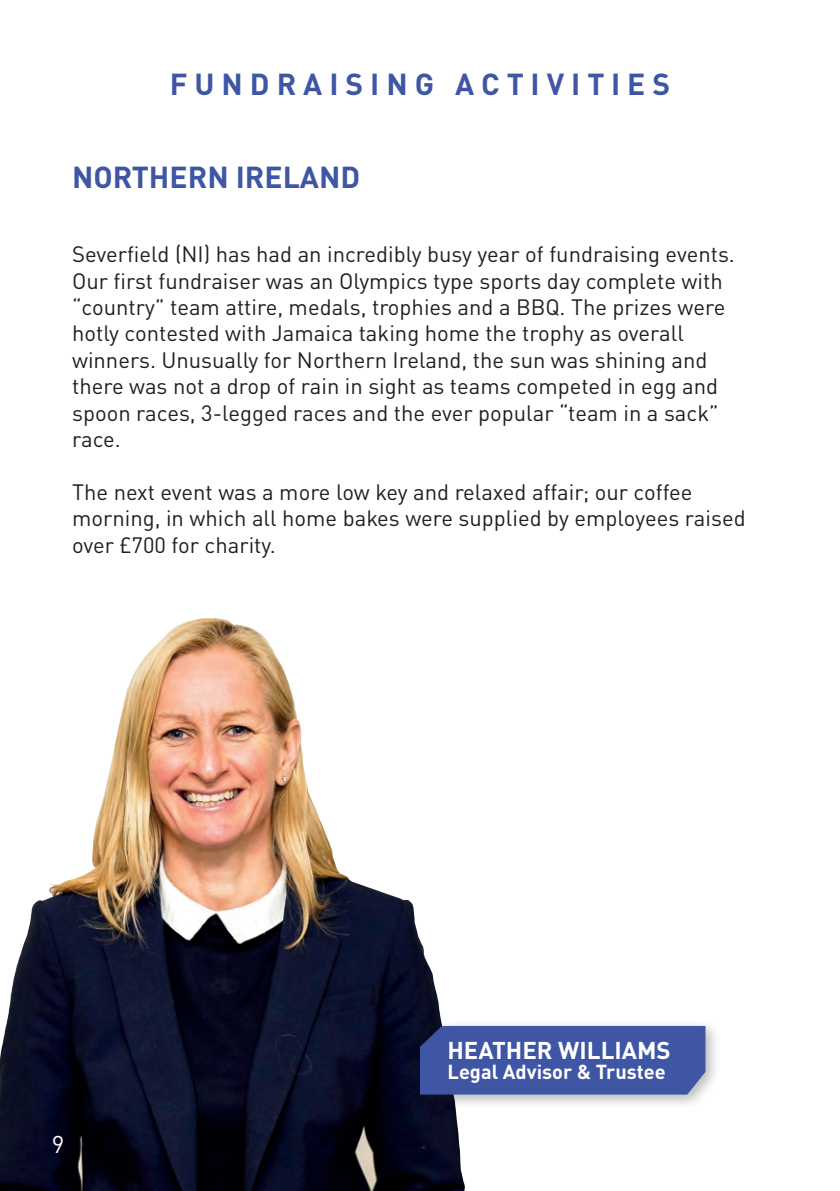
<style>
.page{position:relative;width:840px;height:1191px;background:#fff}
.page>*{position:absolute;margin:0;border:0;box-sizing:border-box;transform-origin:0 0}
.t1{font:700 30px "DINOT";color:#3f56a5}
.t2{font:700 24px "DINOT";color:#fff}
.t3{font:24px "DINOT";color:#fff}
.t4{font:22px/26.4px "DINOT";color:#231f20}
.t5{font:700 20px "DINOT";color:#fff}
</style>
<div class="page">
<img style="left:0;top:619px;width:464px;height:572px">
<div style="left:413px;top:1019px;width:307px;height:90px;background:#231f20;opacity:.3"></div>
<div style="left:420px;top:1026px;width:285px;height:68px;background:#3f56a5"></div>
<p class="t1" style="left:170px;top:61px;width:501px">F U N D R A I S I N G A C T I V I T I E S</p>
<p class="t1" style="left:72px;top:154px;width:289px">NORTHERN IRELAND</p>
<p class="t4" style="left:72px;top:239px;width:664px">Severfield (NI) has had an incredibly busy year of fundraising events.<br>Our first fundraiser was an Olympics type sports day complete with “country” team attire, medals, trophies and a BBQ. The prizes were hotly contested with Jamaica taking home the trophy as overall winners. Unusually for Northern Ireland, the sun was shining and there was not a drop of rain in sight as teams competed in egg and spoon races, 3-legged races and the ever popular “team in a sack” race.</p>
<p class="t4" style="left:72px;top:477px;width:674px">The next event was a more low key and relaxed affair; our coffee morning, in which all home bakes were supplied by employees raised over £700 for charity.</p>
<p class="t3" style="left:52px;top:1126px;width:14px">9</p>
<p class="t2" style="left:447px;top:1031px;width:225px">HEATHER WILLIAMS</p>
<p class="t5" style="left:447px;top:1056px;width:219px">Legal Advisor &amp; Trustee</p>
</div>
